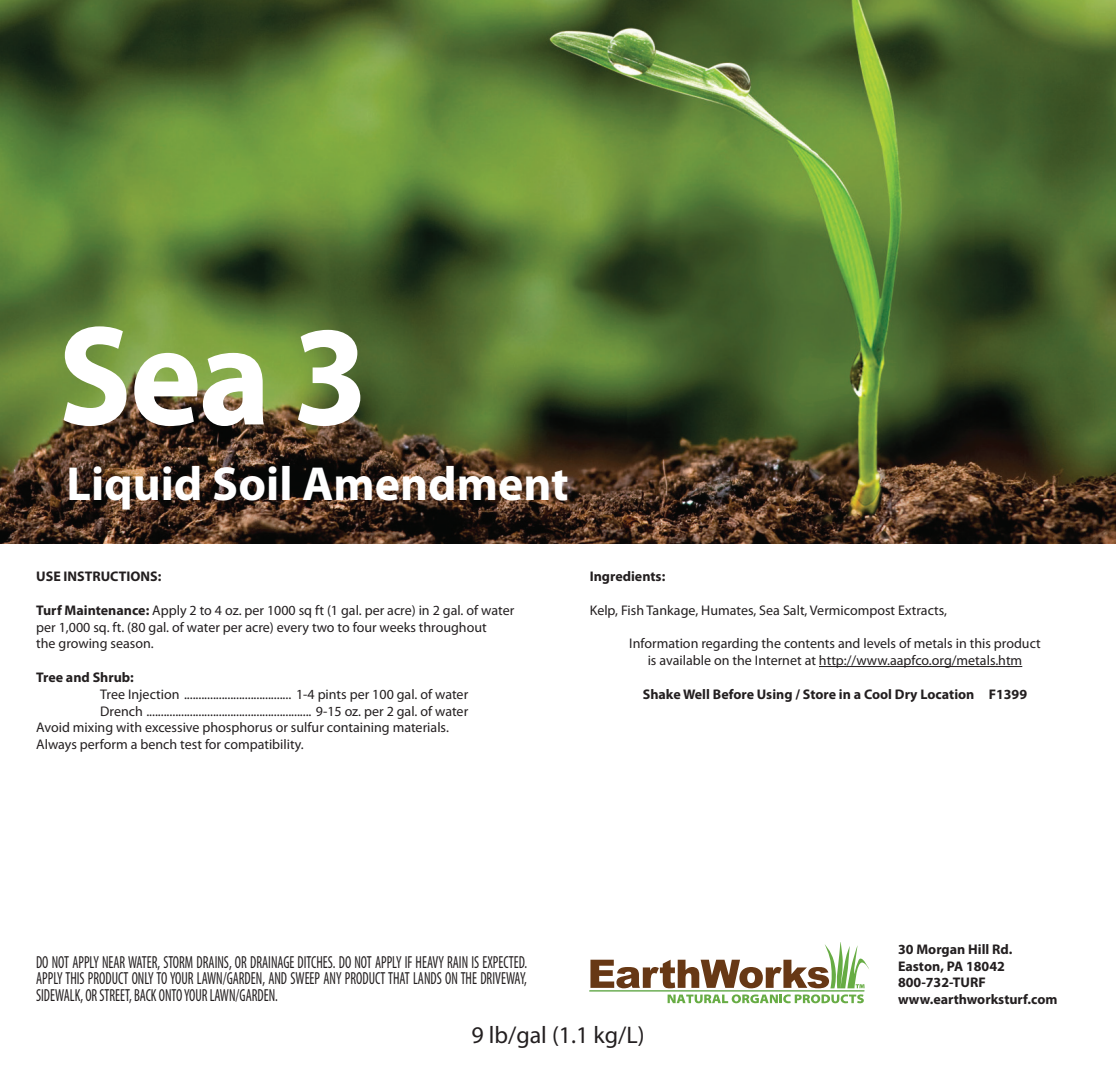
<style>
.page{position:relative;width:1116px;height:1080px;background:#fff}
.page>*{position:absolute;margin:0;border:0;box-sizing:border-box;transform-origin:0 0}
.t1{font:700 143.2px "Myriad Pro";color:#fff;scale:.95 1}
.t2{font:700 48px "Myriad Pro";color:#fff}
.t3{font:24px "Myriad Pro";color:#231f20}
.t4{font:condensed 17.6px/16.8px "Myriad Pro";color:#231f20;text-align:justify;scale:.8 1}
.t5{font:14px/16.8px "Myriad Pro";color:#231f20}
.t6{font:700 14px/16.8px "Myriad Pro";color:#231f20}
.s1{font-weight:700}
</style>
<div class="page">
<svg style="left:668px;top:994px;width:196px;height:9px"></svg>
<img style="left:589px;top:990px;width:276px;height:2px">
<svg style="left:590px;top:942px;width:279px;height:46px"></svg>
<hr style="left:819px;top:666px;width:203px;height:1px;background:#231f20">
<img style="left:0;top:0;width:1116px;height:544px">
<h1 class="t1" style="left:58px;top:283px;width:328px">Sea 3</h1>
<h2 class="t2" style="left:67px;top:452px;width:504px">Liquid Soil Amendment</h2>
<p class="t6" style="left:36px;top:568px;width:127px">USE INSTRUCTIONS:</p>
<p class="t5" style="left:36px;top:601px;width:480px"><span class="s1">Turf Maintenance:</span> Apply 2 to 4 oz. per 1000 sq ft (1 gal. per acre) in 2 gal. of water per 1,000 sq. ft. (80 gal. of water per acre) every two to four weeks throughout<br>the growing season.</p>
<p class="t6" style="left:36px;top:668px;width:99px">Tree and Shrub:</p>
<p class="t5" style="left:100px;top:685px;width:370px">Tree Injection ..................................... 1-4 pints per 100 gal. of water</p>
<p class="t5" style="left:100px;top:702px;width:370px">Drench ......................................................... 9-15 oz. per 2 gal. of water</p>
<p class="t5" style="left:36px;top:719px;width:414px">Avoid mixing with excessive phosphorus or sulfur containing materials.</p>
<p class="t5" style="left:36px;top:736px;width:269px">Always perform a bench test for compatibility.</p>
<p class="t6" style="left:590px;top:568px;width:77px">Ingredients:</p>
<p class="t5" style="left:590px;top:601px;width:359px">Kelp, Fish Tankage, Humates, Sea Salt, Vermicompost Extracts,</p>
<p class="t5" style="left:629px;top:635px;width:413px;text-align:center">Information regarding the contents and levels of metals in this product is available on the Internet at http://www.aapfco.org/metals.htm</p>
<p class="t6" style="left:643px;top:685px;width:386px">Shake Well Before Using / Store in a Cool Dry Location F1399</p>
<p class="t4" style="left:36px;top:953px;width:615px">DO NOT APPLY NEAR WATER, STORM DRAINS, OR DRAINAGE DITCHES. DO NOT APPLY IF HEAVY RAIN IS EXPECTED.<br>APPLY THIS PRODUCT ONLY TO YOUR LAWN/GARDEN, AND SWEEP ANY PRODUCT THAT LANDS ON THE DRIVEWAY, SIDEWALK, OR STREET, BACK ONTO YOUR LAWN/GARDEN.</p>
<p class="t6" style="left:898px;top:940px;width:161px">30 Morgan Hill Rd.<br>Easton, PA 18042<br>800-732-TURF www.earthworksturf.com</p>
<h3 class="t3" style="left:471px;top:1020px;width:175px">9 lb/gal (1.1 kg/L)</h3>
</div>
